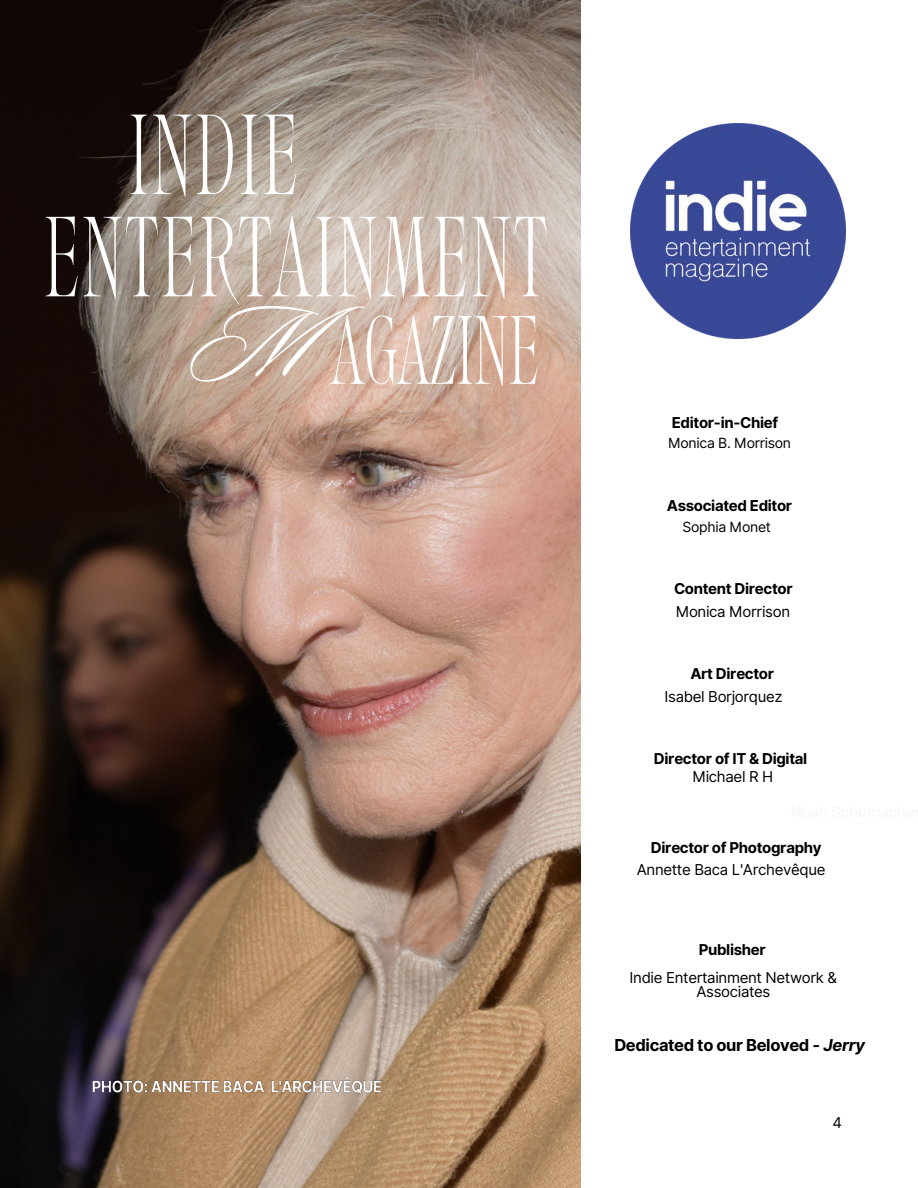
<style>
.page{position:relative;width:918px;height:1188px;background:#fff}
.page>*{position:absolute;margin:0;border:0;box-sizing:border-box;transform-origin:0 0}
.t1{font:112.5px "Helsa Display";color:#fff}
.t2{font:103.95px "Sloop Script Pro";color:#fff}
.t3{font:96px "Helsa Display";letter-spacing:-.02em;color:#fff}
.t4{font:700 16.5px "Inter";letter-spacing:-.02em;color:#000001}
.t5{font:700 15px "Inter";letter-spacing:-.02em;color:#000001}
.t6{font:15px/14.7px "Inter";letter-spacing:-.02em;color:#000001;text-align:center}
.t7{font:14.1px "Inter";letter-spacing:-.02em;color:#000001}
.s1{font-style:italic}
</style>
<div class="page">
<img style="left:630px;top:123px;width:215px;height:215px">
<img style="left:0;top:0;width:580px;height:1188px">
<img style="left:89px;top:1075px;width:296px;height:21px">
<p class="t1" style="left:127px;top:85px;width:174px">INDIE</p>
<p class="t1" style="left:43px;top:188px;width:507px">ENTERTAINMENT</p>
<p class="t2" style="left:190px;top:291px;width:177px">M</p>
<p class="t3" style="left:331px;top:291px;width:211px">AGAZINE</p>
<p class="t5" style="left:672px;top:414px;width:108px">Editor-in-Chief</p>
<p class="t7" style="left:668px;top:434px;width:125px">Monica B. Morrison</p>
<p class="t5" style="left:667px;top:497px;width:127px">Associated Editor</p>
<p class="t7" style="left:683px;top:519px;width:90px">Sophia Monet</p>
<p class="t5" style="left:674px;top:580px;width:120px">Content Director</p>
<p class="t6" style="left:676px;top:604px;width:116px">Monica Morrison</p>
<p class="t5" style="left:690px;top:665px;width:85px">Art Director</p>
<p class="t6" style="left:665px;top:689px;width:120px">Isabel Borjorquez</p>
<p class="t5" style="left:654px;top:750px;width:155px">Director of IT &amp; Digital</p>
<p class="t6" style="left:692px;top:770px;width:82px">Michael R H</p>
<p class="t5" style="left:651px;top:839px;width:172px">Director of Photography</p>
<p class="t6" style="left:637px;top:862px;width:190px">Annette Baca L'Archevêque</p>
<p class="t5" style="left:699px;top:940px;width:69px">Publisher</p>
<p class="t6" style="left:630px;top:970px;width:209px">Indie Entertainment Network &amp;<br>Associates</p>
<p class="t4" style="left:614px;top:1035px;width:252px">Dedicated to our Beloved - <span class="s1">Jerry</span></p>
<p class="t6" style="left:833px;top:1115px;width:11px">4</p>
</div>
